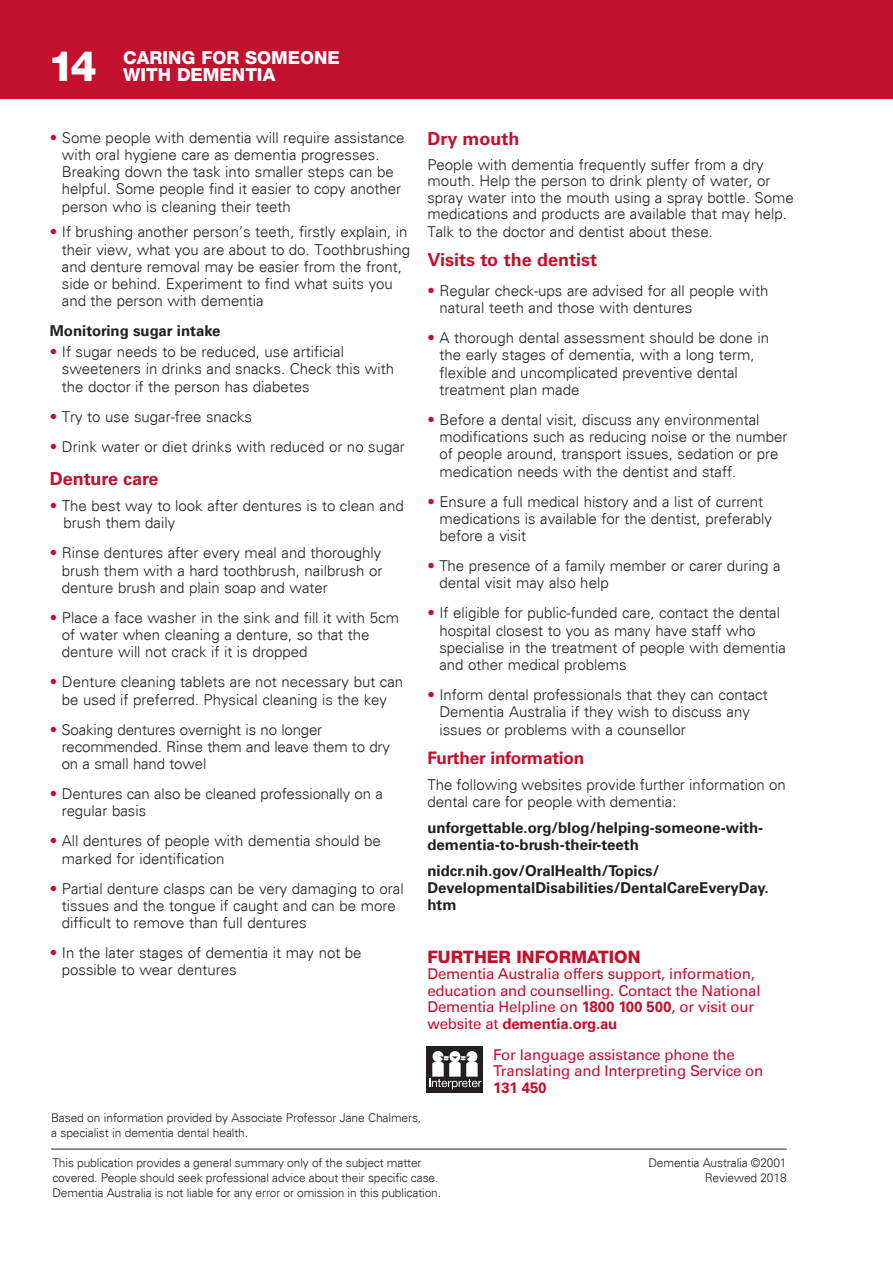
<style>
.page{position:relative;width:893px;height:1263px;background:#fff}
.page>*{position:absolute;margin:0;border:0;box-sizing:border-box;transform-origin:0 0}
.Heading_Large{font:800 42px "Helvetica Neue LT Std";color:#fff}
.FactSheet_Subtitle{font:800 18px "Helvetica Neue LT Std";color:#fff}
.Subheading_Intro_Sma{font:700 18px "Univers LT Std";color:#c3102f}
.Body_Text{font:700 18px "Univers LT Std";color:#c3102f}
.Body_Copy{font:700 17.25px "Univers LT Std";letter-spacing:-.01em;color:#c3102f}
.FactSheet_Subtitle-2{font:800 17.25px "Helvetica Neue LT Std";color:#c3102f}
.Body_Text-2{font:300 15px/17.2px "Univers";color:#231f20}
.FactSheet_Subtitle-3{font:15px/16.5px "Univers LT Std";letter-spacing:-.01em;color:#c3102f}
.Body_Copy-2{font:700 15px/17.2px "Univers LT Std";color:#231f20}
.Body_Copy-3{font:300 15px/17.2px "Univers";color:#231f20}
.minor_headin{font:700 15px "Univers LT Std";color:#231f20}
.Body_Text-3{font:300 12px/15px "Univers";letter-spacing:-.01em;color:#231f20}
.Body_Copy-4{font:300 12px/15px "Univers";letter-spacing:-.01em;color:#231f20;text-align:right}
.s1{color:#c3102f}
.s2{font-weight:700}
</style>
<div class="page">
<div style="left:0;top:0;width:893px;height:99px;background:#c3102f"></div>
<hr style="left:51px;top:1149px;width:736px;height:1px;background:#231f20">
<div style="left:426px;top:1046px;width:57px;height:47px;background:#231f20"></div>
<div style="left:466px;top:1051px;width:11px;height:11px;background:#fff;border-radius:50%"></div>
<div style="left:432px;top:1051px;width:11px;height:11px;background:#fff;border-radius:50%"></div>
<div style="left:449px;top:1051px;width:11px;height:11px;background:#fff;border-radius:50%"></div>
<svg style="left:429px;top:1056px;width:53px;height:33px"></svg>
<p class="Heading_Large" style="left:48px;top:41px;width:50px">14</p>
<p class="FactSheet_Subtitle" style="left:123px;top:46px;width:218px">CARING FOR SOMEONE</p>
<p class="FactSheet_Subtitle" style="left:123px;top:64px;width:154px">WITH DEMENTIA</p>
<p class="Body_Text-2" style="left:62px;top:129px;width:344px;text-indent:-12px"><span class="s1">•</span> Some people with dementia will require assistance with oral hygiene care as dementia progresses.<br>Breaking down the task into smaller steps can be helpful. Some people find it easier to copy another person who is cleaning their teeth</p>
<p class="Body_Text-2" style="left:62px;top:223px;width:350px;text-indent:-12px"><span class="s1">•</span> If brushing another person’s teeth, firstly explain, in their view, what you are about to do. Toothbrushing and denture removal may be easier from the front, side or behind. Experiment to find what suits you and the person with dementia</p>
<p class="minor_headin" style="left:50px;top:322px;width:172px">Monitoring sugar intake</p>
<p class="Body_Text-2" style="left:62px;top:343px;width:334px;text-indent:-12px"><span class="s1">•</span> If sugar needs to be reduced, use artificial sweeteners in drinks and snacks. Check this with the doctor if the person has diabetes</p>
<p class="Body_Text-2" style="left:50px;top:408px;width:204px"><span class="s1">•</span> Try to use sugar-free snacks</p>
<p class="Body_Text-2" style="left:50px;top:438px;width:357px"><span class="s1">•</span> Drink water or diet drinks with reduced or no sugar</p>
<p class="Subheading_Intro_Sma" style="left:50px;top:468px;width:110px">Denture care</p>
<p class="Body_Text-2" style="left:64px;top:497px;width:342px;text-indent:-14px"><span class="s1">•</span> The best way to look after dentures is to clean and brush them daily</p>
<p class="Body_Text-2" style="left:62px;top:544px;width:322px;text-align:justify;text-indent:-12px"><span class="s1">•</span> Rinse dentures after every meal and thoroughly brush them with a hard toothbrush, nailbrush or denture brush and plain soap and water</p>
<p class="Body_Text-2" style="left:62px;top:609px;width:339px;text-indent:-12px"><span class="s1">•</span> Place a face washer in the sink and fill it with 5cm of water when cleaning a denture, so that the denture will not crack if it is dropped</p>
<p class="Body_Text-2" style="left:50px;top:673px;width:355px;text-align:center"><span class="s1">•</span> Denture cleaning tablets are not necessary but can be used if preferred. Physical cleaning is the key</p>
<p class="Body_Text-2" style="left:62px;top:721px;width:330px;text-indent:-12px"><span class="s1">•</span> Soaking dentures overnight is no longer recommended. Rinse them and leave them to dry on a small hand towel</p>
<p class="Body_Text-2" style="left:62px;top:785px;width:322px;text-indent:-12px"><span class="s1">•</span> Dentures can also be cleaned professionally on a regular basis</p>
<p class="Body_Text-2" style="left:62px;top:832px;width:320px;text-indent:-12px"><span class="s1">•</span> All dentures of people with dementia should be marked for identification</p>
<p class="Body_Text-2" style="left:62px;top:880px;width:343px;text-indent:-12px"><span class="s1">•</span> Partial denture clasps can be very damaging to oral tissues and the tongue if caught and can be more difficult to remove than full dentures</p>
<p class="Body_Text-2" style="left:62px;top:944px;width:301px;text-indent:-12px"><span class="s1">•</span> In the later stages of dementia it may not be possible to wear dentures</p>
<p class="Subheading_Intro_Sma" style="left:427px;top:128px;width:93px">Dry mouth</p>
<p class="Body_Text-2" style="left:427px;top:156px;width:368px;line-height:16.6px">People with dementia frequently suffer from a dry mouth. Help the person to drink plenty of water, or spray water into the mouth using a spray bottle. Some medications and products are available that may help.<br>Talk to the doctor and dentist about these.</p>
<p class="Body_Text" style="left:427px;top:249px;width:171px">Visits to the dentist</p>
<p class="Body_Text-2" style="left:439px;top:282px;width:330px;text-indent:-12px"><span class="s1">•</span> Regular check-ups are advised for all people with natural teeth and those with dentures</p>
<p class="Body_Text-2" style="left:439px;top:329px;width:331px;text-indent:-12px"><span class="s1">•</span> A thorough dental assessment should be done in the early stages of dementia, with a long term, flexible and uncomplicated preventive dental treatment plan made</p>
<p class="Body_Text-2" style="left:439px;top:411px;width:350px;text-indent:-12px"><span class="s1">•</span> Before a dental visit, discuss any environmental modifications such as reducing noise or the number of people around, transport issues, sedation or pre medication needs with the dentist and staff.</p>
<p class="Body_Text-2" style="left:439px;top:493px;width:334px;text-indent:-12px"><span class="s1">•</span> Ensure a full medical history and a list of current medications is available for the dentist, preferably before a visit</p>
<p class="Body_Text-2" style="left:439px;top:557px;width:343px;text-indent:-12px"><span class="s1">•</span> The presence of a family member or carer during a dental visit may also help</p>
<p class="Body_Text-2" style="left:439px;top:604px;width:348px;text-indent:-12px"><span class="s1">•</span> If eligible for public-funded care, contact the dental hospital closest to you as many have staff who specialise in the treatment of people with dementia and other medical problems</p>
<p class="Body_Text-2" style="left:439px;top:686px;width:330px;text-indent:-12px"><span class="s1">•</span> Inform dental professionals that they can contact<br>Dementia Australia if they wish to discuss any issues or problems with a counsellor</p>
<p class="Body_Copy" style="left:427px;top:748px;width:159px">Further information</p>
<p class="Body_Copy-3" style="left:427px;top:776px;width:360px">The following websites provide further information on dental care for people with dementia:</p>
<p class="Body_Copy-2" style="left:427px;top:819px;width:337px">unforgettable.org/blog/helping-someone-with&shy;dementia-to-brush-their-teeth</p>
<p class="Body_Copy-2" style="left:427px;top:862px;width:343px">nidcr.nih.gov/OralHealth/Topics/<br>DevelopmentalDisabilities/DentalCareEveryDay. htm</p>
<p class="FactSheet_Subtitle-2" style="left:427px;top:946px;width:215px">FURTHER INFORMATION</p>
<p class="FactSheet_Subtitle-3" style="left:427px;top:965px;width:335px">Dementia Australia offers support, information, education and counselling. Contact the National Dementia Helpline on <span class="s2">1800 100 500</span>, or visit our website at <span class="s2">dementia.org.au</span></p>
<p class="FactSheet_Subtitle-3" style="left:493px;top:1046px;width:272px">For language assistance phone the<br>Translating and Interpreting Service on<br><span class="s2">131 450</span></p>
<p class="Body_Text-3" style="left:51px;top:1110px;width:372px">Based on information provided by Associate Professor Jane Chalmers, a specialist in dementia dental health.</p>
<p class="Body_Text-3" style="left:52px;top:1156px;width:390px">This publication provides a general summary only of the subject matter covered. People should seek professional advice about their specific case.<br>Dementia Australia is not liable for any error or omission in this publication.</p>
<p class="Body_Copy-4" style="left:648px;top:1156px;width:140px">Dementia Australia ©2001<br>Reviewed 2018</p>
</div>
